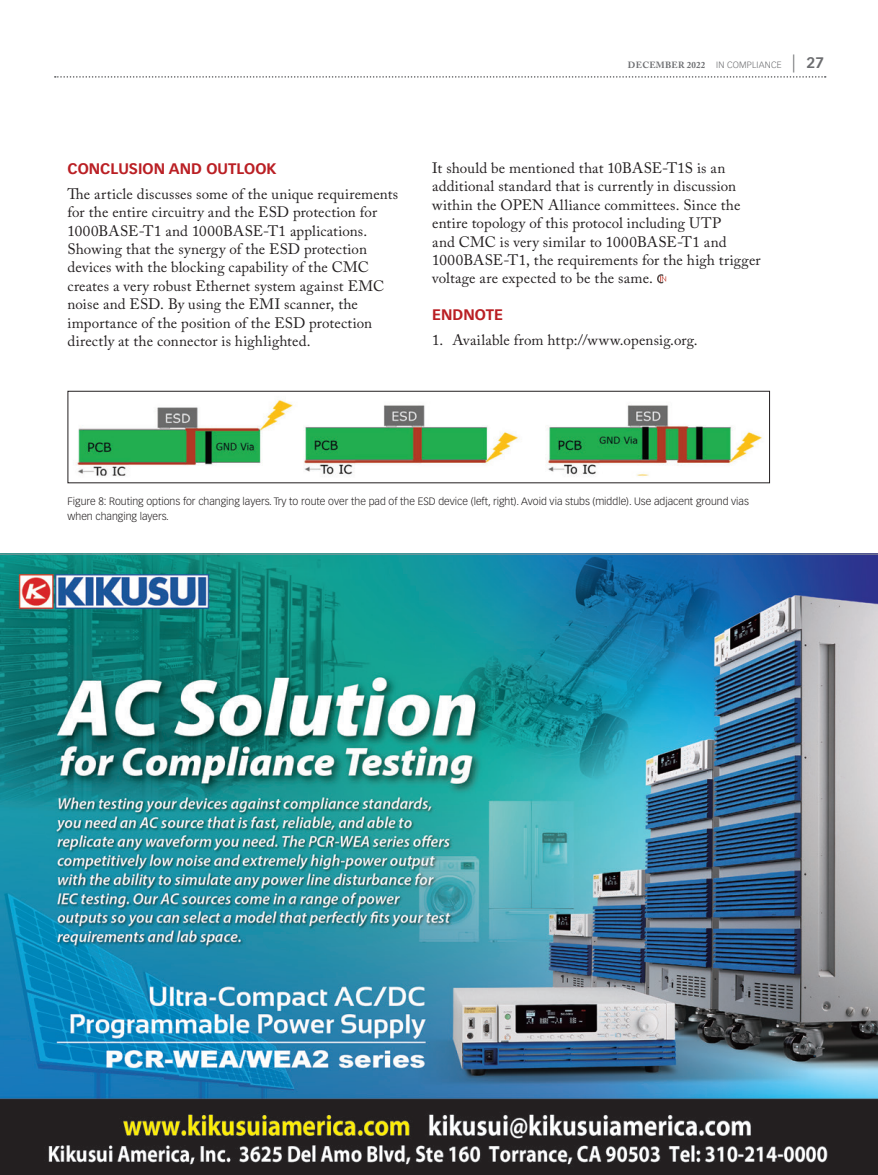
<style>
.page{position:relative;width:878px;height:1175px;background:#fff}
.page>*{position:absolute;margin:0;border:0;box-sizing:border-box;transform-origin:0 0}
.t1{font:15px/18.3px "Adobe Caslon Pro";letter-spacing:.01em;color:#231f20}
.t2{font:700 15px "Vectora LT Std";color:#ba1f24}
.t3{font:300 10.5px/15px "Vectora LT Std";color:#231f20}
.t4{font:700 9px "Adobe Caslon Pro";letter-spacing:.025em;color:#6c6d70}
.s1{font-family:"Vectora LT Std";font-weight:300}
.s2{font-family:"Vectora LT Std";font-weight:300;font-size:18px}
.s3{font-family:"Vectora LT Std";font-size:15px}
</style>
<div class="page">
<svg style="left:55px;top:76px;width:770px;height:2px"></svg>
<img style="left:0;top:555px;width:878px;height:619px">
<svg style="left:657px;top:274px;width:9px;height:9px"></svg>
<hr style="left:0;top:554px;width:878px;height:1px;background:#939598">
<img style="left:76px;top:400px;width:686px;height:77px">
<div style="left:68px;top:391px;width:702px;height:92px;border:1px solid #231f20"></div>
<p class="t4" style="left:628px;top:60px;width:198px">DECEMBER 2022 <span class="s1">IN COMPLIANCE</span> <span class="s2">|</span> <span class="s3">27</span></p>
<p class="t2" style="left:68px;top:159px;width:210px">CONCLUSION AND OUTLOOK</p>
<p class="t1" style="left:68px;top:184px;width:332px">The article discusses some of the unique requirements for the entire circuitry and the ESD protection for 1000BASE-T1 and 1000BASE-T1 applications.<br>Showing that the synergy of the ESD protection devices with the blocking capability of the CMC creates a very robust Ethernet system against EMC noise and ESD. By using the EMI scanner, the importance of the position of the ESD protection directly at the connector is highlighted.</p>
<p class="t1" style="left:432px;top:159px;width:330px">It should be mentioned that 10BASE-T1S is an additional standard that is currently in discussion within the OPEN Alliance committees. Since the entire topology of this protocol including UTP<br>and CMC is very similar to 1000BASE-T1 and 1000BASE-T1, the requirements for the high trigger voltage are expected to be the same.</p>
<p class="t2" style="left:432px;top:305px;width:72px">ENDNOTE</p>
<p class="t1" style="left:432px;top:330px;width:267px">1. Available from http://www.opensig.org.</p>
<p class="t3" style="left:68px;top:494px;width:683px">Figure 8: Routing options for changing layers. Try to route over the pad of the ESD device (left, right). Avoid via stubs (middle). Use adjacent ground vias when changing layers.</p>
</div>
